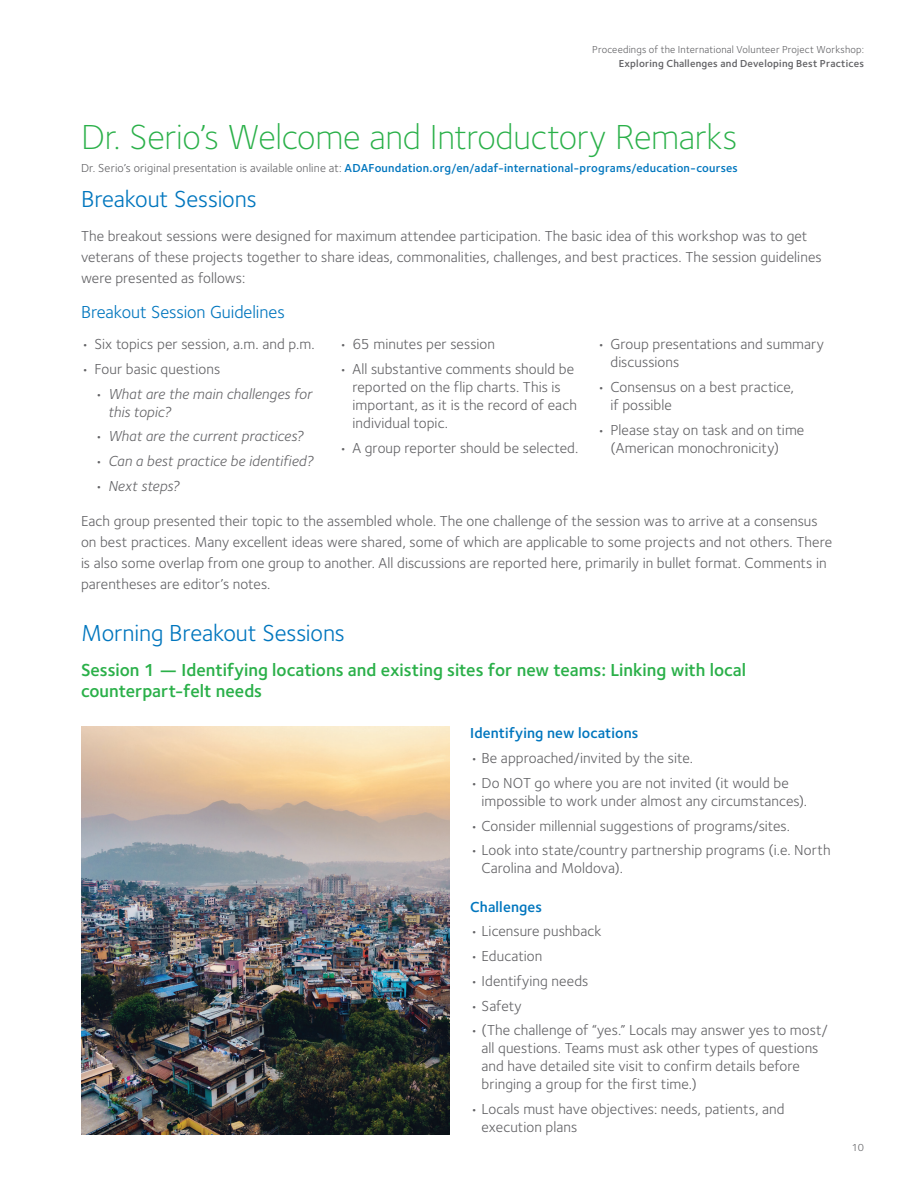
<style>
.page{position:relative;width:918px;height:1188px;background:#fff}
.page>*{position:absolute;margin:0;border:0;box-sizing:border-box;transform-origin:0 0}
.Section_Head{font:300 36px "Foundry Sterling";letter-spacing:-.01em;color:#2ab049}
.Head_1{font:24px "Foundry Sterling";letter-spacing:-.005em;color:#0076be}
.Subhead2{font:600 18px/21px "Foundry Sterling";color:#2ab049}
.SubHead_1{font:18px "Foundry Sterling";letter-spacing:-.005em;color:#0076be}
.Body{font:15px/18px "Foundry Sterling";letter-spacing:.005em;color:#636366}
.t1{font:italic 15px/18px "Foundry Sterling";letter-spacing:.005em;color:#636366}
.Head_Bullet_List_1{font:600 15px "Foundry Sterling";letter-spacing:.01em;color:#0076be}
.Section_Head-2{font:600 12px "Foundry Sterling";letter-spacing:.015em;color:#0076be}
.t2{font:10.5px "Foundry Sterling";letter-spacing:.015em;color:#636366}
.t3{font:600 10.5px "Foundry Sterling";letter-spacing:.02em;color:#636366}
.s1{font-weight:400;color:#636366}
</style>
<div class="page">
<img style="left:81px;top:727px;width:369px;height:408px">
<p class="t2" style="left:592px;top:42px;width:273px">Proceedings of the International Volunteer Project Workshop:</p>
<p class="t3" style="left:619px;top:56px;width:247px">Exploring Challenges and Developing Best Practices</p>
<p class="Section_Head" style="left:81px;top:112px;width:658px">Dr. Serio’s Welcome and Introductory Remarks</p>
<p class="Section_Head-2" style="left:81px;top:159px;width:658px"><span class="s1">Dr. Serio’s original presentation is available online at:</span> ADAFoundation.org/en/adaf-international-programs/education-courses</p>
<p class="Head_1" style="left:81px;top:182px;width:177px">Breakout Sessions</p>
<p class="Body" style="left:81px;top:225px;width:742px;line-height:21px">The breakout sessions were designed for maximum attendee participation. The basic idea of this workshop was to get veterans of these projects together to share ideas, commonalities, challenges, and best practices. The session guidelines were presented as follows:</p>
<p class="SubHead_1" style="left:81px;top:299px;width:205px">Breakout Session Guidelines</p>
<p class="Body" style="left:81px;top:335px;width:235px">• Six topics per session, a.m. and p.m.</p>
<p class="Body" style="left:81px;top:359px;width:141px">• Four basic questions</p>
<p class="t1" style="left:108px;top:384px;width:206px;text-indent:-14px">• What are the main challenges for this topic?</p>
<p class="t1" style="left:94px;top:427px;width:211px">• What are the current practices?</p>
<p class="t1" style="left:94px;top:452px;width:221px">• Can a best practice be identified?</p>
<p class="t1" style="left:94px;top:476px;width:87px">• Next steps?</p>
<p class="Body" style="left:610px;top:335px;width:215px;text-indent:-14px">• Group presentations and summary discussions</p>
<p class="Body" style="left:610px;top:377px;width:185px;text-indent:-14px">• Consensus on a best practice, if possible</p>
<p class="Body" style="left:610px;top:420px;width:195px;text-indent:-14px">• Please stay on task and on time (American monochronicity)</p>
<p class="Body" style="left:339px;top:335px;width:158px">• 65 minutes per session</p>
<p class="Body" style="left:352px;top:359px;width:226px;text-indent:-14px">• All substantive comments should be reported on the flip charts. This is important, as it is the record of each individual topic.</p>
<p class="Body" style="left:339px;top:438px;width:241px">• A group reporter should be selected.</p>
<p class="Body" style="left:81px;top:510px;width:753px;line-height:21px">Each group presented their topic to the assembled whole. The one challenge of the session was to arrive at a consensus on best practices. Many excellent ideas were shared, some of which are applicable to some projects and not others. There is also some overlap from one group to another. All discussions are reported here, primarily in bullet format. Comments in parentheses are editor’s notes.</p>
<p class="Head_1" style="left:81px;top:616px;width:265px">Morning Breakout Sessions</p>
<p class="Subhead2" style="left:81px;top:659px;width:667px">Session 1 — Identifying locations and existing sites for new teams: Linking with local counterpart-felt needs</p>
<p class="Head_Bullet_List_1" style="left:470px;top:723px;width:170px">Identifying new locations</p>
<p class="Body" style="left:470px;top:749px;width:224px">• Be approached/invited by the site.</p>
<p class="Body" style="left:482px;top:774px;width:327px;text-indent:-11px">• Do NOT go where you are not invited (it would be impossible to work under almost any circumstances).</p>
<p class="Body" style="left:470px;top:816px;width:321px">• Consider millennial suggestions of programs/sites.</p>
<p class="Body" style="left:482px;top:841px;width:351px;text-indent:-11px">• Look into state/country partnership programs (i.e. North<br>Carolina and Moldova).</p>
<p class="Head_Bullet_List_1" style="left:470px;top:896px;width:73px">Challenges</p>
<p class="Body" style="left:470px;top:922px;width:133px">• Licensure pushback</p>
<p class="Body" style="left:470px;top:947px;width:74px">• Education</p>
<p class="Body" style="left:470px;top:972px;width:120px">• Identifying needs</p>
<p class="Body" style="left:470px;top:996px;width:53px">• Safety</p>
<p class="Body" style="left:482px;top:1021px;width:348px;text-indent:-11px">• (The challenge of “yes.” Locals may answer yes to most/ all questions. Teams must ask other types of questions and have detailed site visit to confirm details before bringing a group for the first time.)</p>
<p class="Body" style="left:482px;top:1100px;width:305px;text-indent:-11px">• Locals must have objectives: needs, patients, and execution plans</p>
<p class="t2" style="left:852px;top:1140px;width:14px">10</p>
</div>
